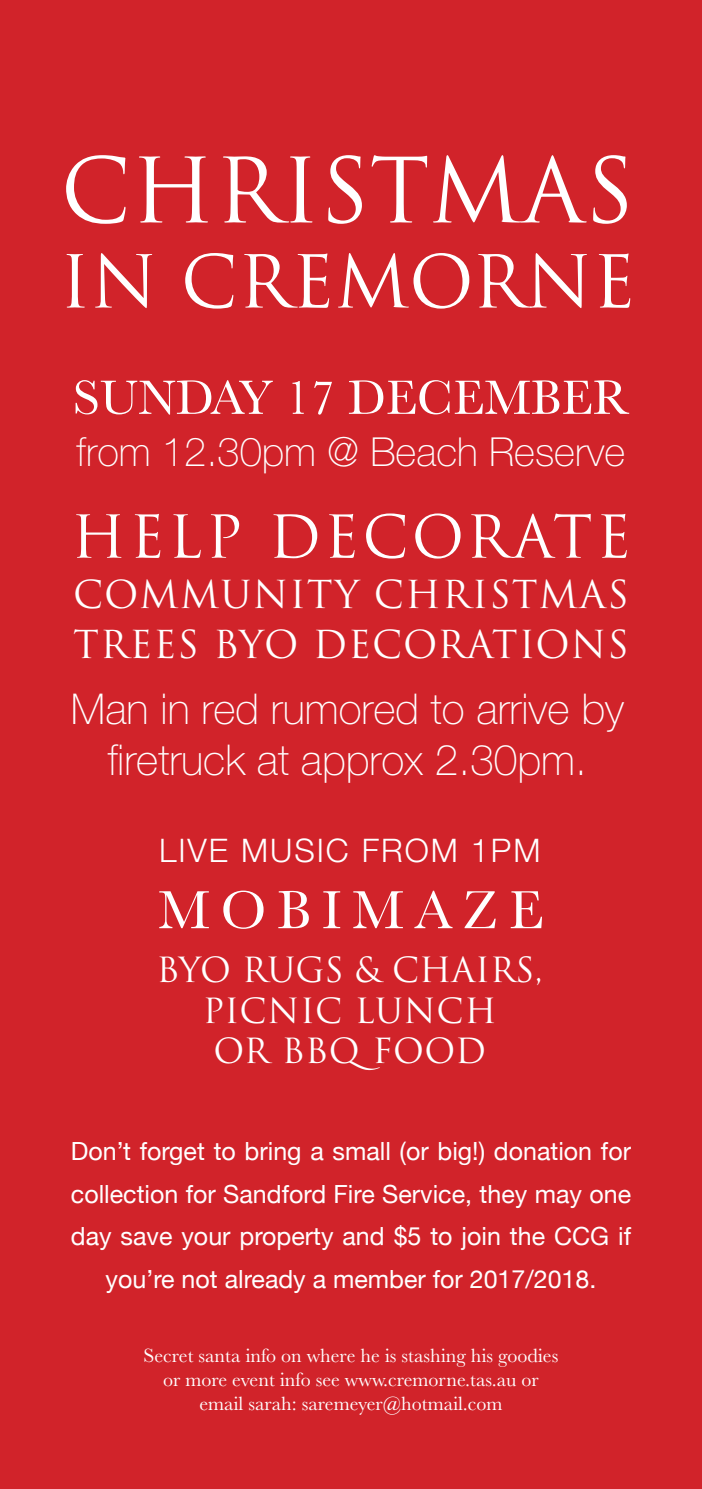
<style>
.page{position:relative;width:702px;height:1489px;background:#fff}
.page>*{position:absolute;margin:0;border:0;box-sizing:border-box;transform-origin:0 0}
.t1{font:87.5px "Trajan";color:#fff}
.t2{font:71px "Trajan";color:#fff}
.t3{font:57.5px "Trajan";letter-spacing:.06em;color:#fff}
.t4{font:55.75px "Baskerville MT Pro";letter-spacing:.19em;color:#fff}
.t5{font:50px "Baskerville MT Pro";color:#fff}
.t6{font:100 42.5px/51px "Helvetica Neue";color:#fff;text-align:center}
.t7{font:100 40px "Helvetica Neue";color:#fff}
.t8{font:37.5px/50px "Trajan";letter-spacing:.03em;color:#fff}
.t9{font:33.75px "Trajan";letter-spacing:.005em;color:#fff}
.t10{font:300 32.5px "Helvetica Neue";letter-spacing:.06em;color:#fff}
.t11{font:25px/42.5px "Helvetica Neue";color:#fff;text-align:center}
.t12{font:20px "Baskerville MT Pro";color:#fff}
</style>
<div class="page">
<div style="left:0;top:0;width:702px;height:1488px;background:#d1232a"></div>
<p class="t1" style="left:60px;top:138px;width:575px">CHRISTMAS</p>
<p class="t2" style="left:59px;top:239px;width:578px">IN CREMORNE</p>
<p class="t5" style="left:73px;top:369px;width:558px">SUNDAY 17 DECEMBER</p>
<p class="t7" style="left:77px;top:430px;width:550px">from 12.30pm @ Beach Reserve</p>
<p class="t3" style="left:71px;top:502px;width:561px">HELP DECORATE</p>
<p class="t8" style="left:73px;top:569px;width:557px">COMMUNITY CHRISTMAS<br>TREES BYO DECORATIONS</p>
<p class="t6" style="left:71px;top:683px;width:554px">Man in red rumored to arrive by firetruck at approx 2.30pm.</p>
<p class="t10" style="left:159px;top:830px;width:383px">LIVE MUSIC FROM 1PM</p>
<p class="t4" style="left:158px;top:877px;width:387px">MOBIMAZE</p>
<p class="t9" style="left:156px;top:949px;width:388px">BYO RUGS &amp; CHAIRS,</p>
<p class="t9" style="left:203px;top:989px;width:295px">PICNIC LUNCH</p>
<p class="t9" style="left:213px;top:1030px;width:274px">OR BBQFOOD</p>
<p class="t11" style="left:71px;top:1131px;width:561px">Don’t forget to bring a small (or big!) donation for collection for Sandford Fire Service, they may one day save your property and $5 to join the CCG if you’re not already a member for 2017/2018.</p>
<p class="t12" style="left:144px;top:1343px;width:416px">Secret santa info on where he is stashing his goodies</p>
<p class="t12" style="left:163px;top:1367px;width:377px">or more event info see www.cremorne.tas.au or</p>
<p class="t12" style="left:199px;top:1391px;width:304px">email sarah: saremeyer@hotmail.com</p>
</div>
